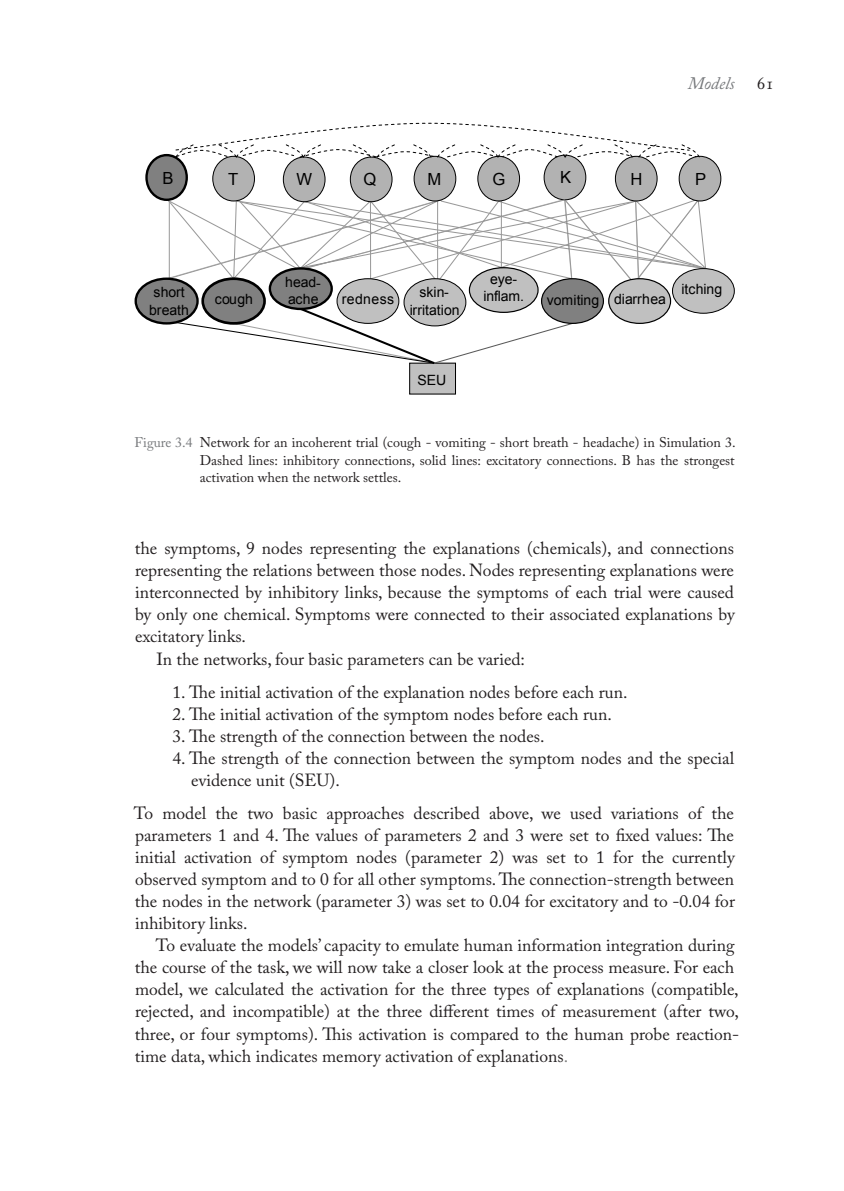
<style>
.page{position:relative;width:844px;height:1191px;background:#fff}
.page>*{position:absolute;margin:0;border:0;box-sizing:border-box;transform-origin:0 0}
.t1{font:17.5px/22.1px "Adobe Caslon Pro";color:#231f20}
.t2{font:italic 17.5px "Adobe Caslon Pro";color:#76787b}
.t3{font:16.8px "Arial";color:#000}
.t4{font:14.17px/17.2px "Arial";letter-spacing:-.005em;color:#000;text-align:center}
.t5{font:14.17px "Arial";letter-spacing:.03em;color:#000}
.t6{font:14px/17.5px "Adobe Caslon Pro";color:#231f20;text-align:justify}
.t7{font:14px "Adobe Caslon Pro";color:#76787b}
.s1{color:#808080}
</style>
<div class="page">
<div style="left:409px;top:363px;width:46px;height:31px;background:#c0c0c0"></div>
<div style="left:409px;top:362px;width:47px;height:32px;border:1px solid #000"></div>
<div style="left:608px;top:279px;width:62px;height:44px;background:#c0c0c0;border-radius:50%"></div>
<div style="left:608px;top:278px;width:63px;height:46px;border:1px solid #000;border-radius:50%"></div>
<div style="left:213px;top:156px;width:41px;height:45px;background:#b2b2b2;border-radius:50%"></div>
<div style="left:212px;top:156px;width:43px;height:45px;border:1px solid #000;border-radius:50%"></div>
<div style="left:283px;top:157px;width:42px;height:45px;background:#b2b2b2;border-radius:50%"></div>
<div style="left:283px;top:157px;width:42px;height:45px;border:1px solid #000;border-radius:50%"></div>
<div style="left:414px;top:156px;width:41px;height:45px;background:#b2b2b2;border-radius:50%"></div>
<div style="left:413px;top:156px;width:43px;height:45px;border:1px solid #000;border-radius:50%"></div>
<div style="left:477px;top:156px;width:42px;height:45px;background:#b2b2b2;border-radius:50%"></div>
<div style="left:477px;top:156px;width:43px;height:45px;border:1px solid #000;border-radius:50%"></div>
<div style="left:350px;top:157px;width:42px;height:45px;background:#b2b2b2;border-radius:50%"></div>
<div style="left:350px;top:157px;width:42px;height:45px;border:1px solid #000;border-radius:50%"></div>
<div style="left:615px;top:156px;width:42px;height:45px;background:#b2b2b2;border-radius:50%"></div>
<div style="left:614px;top:156px;width:43px;height:45px;border:1px solid #000;border-radius:50%"></div>
<div style="left:679px;top:156px;width:41px;height:45px;background:#b2b2b2;border-radius:50%"></div>
<div style="left:678px;top:156px;width:43px;height:45px;border:1px solid #000;border-radius:50%"></div>
<div style="left:544px;top:155px;width:41px;height:45px;background:#b2b2b2;border-radius:50%"></div>
<div style="left:543px;top:155px;width:43px;height:45px;border:1px solid #000;border-radius:50%"></div>
<svg style="left:168px;top:306px;width:404px;height:60px"></svg>
<div style="left:136px;top:279px;width:61px;height:44px;background:#808080;border-radius:50%"></div>
<div style="left:134px;top:277px;width:65px;height:47px;border:2px solid #000;border-radius:50%"></div>
<svg style="left:161px;top:188px;width:549px;height:98px"></svg>
<div style="left:146px;top:155px;width:41px;height:45px;background:#808080;border-radius:50%"></div>
<div style="left:145px;top:154px;width:43px;height:47px;border:2px solid #000;border-radius:50%"></div>
<div style="left:203px;top:279px;width:61px;height:44px;background:#808080;border-radius:50%"></div>
<div style="left:201px;top:277px;width:65px;height:48px;border:3px solid #000;border-radius:50%"></div>
<div style="left:270px;top:268px;width:61px;height:41px;background:#808080;border-radius:50%"></div>
<div style="left:268px;top:267px;width:65px;height:43px;border:2px solid #000;border-radius:50%"></div>
<div style="left:337px;top:279px;width:62px;height:44px;background:#c0c0c0;border-radius:50%"></div>
<div style="left:336px;top:278px;width:63px;height:46px;border:1px solid #000;border-radius:50%"></div>
<div style="left:541px;top:279px;width:62px;height:44px;background:#808080;border-radius:50%"></div>
<div style="left:541px;top:278px;width:63px;height:46px;border:1px solid #000;border-radius:50%"></div>
<div style="left:672px;top:268px;width:62px;height:45px;background:#c0c0c0;border-radius:50%"></div>
<div style="left:672px;top:268px;width:62px;height:46px;border:1px solid #000;border-radius:50%"></div>
<div style="left:404px;top:279px;width:61px;height:47px;background:#c0c0c0;border-radius:50%"></div>
<div style="left:403px;top:278px;width:63px;height:48px;border:1px solid #000;border-radius:50%"></div>
<div style="left:469px;top:268px;width:69px;height:44px;background:#c0c0c0;border-radius:50%"></div>
<div style="left:468px;top:267px;width:70px;height:46px;border:1px solid #000;border-radius:50%"></div>
<svg style="left:168px;top:123px;width:532px;height:37px"></svg>
<p class="t3" style="left:162px;top:167px;width:13px">B</p>
<p class="t2" style="left:687px;top:73px;width:49px">Models</p>
<p class="t1" style="left:756px;top:72px;width:19px">61</p>
<p class="t3" style="left:560px;top:166px;width:13px">K</p>
<p class="t3" style="left:228px;top:168px;width:12px">T</p>
<p class="t3" style="left:296px;top:168px;width:17px">W</p>
<p class="t3" style="left:363px;top:168px;width:14px">Q</p>
<p class="t3" style="left:427px;top:168px;width:15px">M</p>
<p class="t3" style="left:492px;top:168px;width:14px">G</p>
<p class="t3" style="left:630px;top:168px;width:13px">H</p>
<p class="t3" style="left:695px;top:168px;width:13px">P</p>
<p class="t4" style="left:483px;top:271px;width:42px">eye&shy;inflam.</p>
<p class="t4" style="left:285px;top:273px;width:37px;text-align:left">head&shy;ache</p>
<p class="t4" style="left:149px;top:284px;width:41px">short breath</p>
<p class="t4" style="left:614px;top:290px;width:53px">diarrhea</p>
<p class="t5" style="left:341px;top:289px;width:54px">redness</p>
<p class="t4" style="left:409px;top:284px;width:51px">skin&shy;irritation</p>
<p class="t4" style="left:546px;top:292px;width:54px">vomiting</p>
<p class="t4" style="left:215px;top:290px;width:39px">cough</p>
<p class="t4" style="left:681px;top:281px;width:42px">itching</p>
<p class="t4" style="left:417px;top:372px;width:30px">SEU</p>
<p class="t7" style="left:135px;top:434px;width:59px">Figure 3.4</p>
<p class="t6" style="left:200px;top:433px;width:537px">Network for an incoherent trial (cough - vomiting - short breath - headache) in Simulation 3.<br>Dashed lines: inhibitory connections, solid lines: excitatory connections. B has the strongest activation when the network settles.</p>
<p class="t1" style="left:135px;top:537px;width:600px">the symptoms, 9 nodes representing the explanations (chemicals), and connections</p>
<p class="t1" style="left:135px;top:559px;width:600px">representing the relations between those nodes. Nodes representing explanations were</p>
<p class="t1" style="left:135px;top:581px;width:600px">interconnected by inhibitory links, because the symptoms of each trial were caused</p>
<p class="t1" style="left:135px;top:603px;width:601px">by only one chemical. Symptoms were connected to their associated explanations by</p>
<p class="t1" style="left:135px;top:625px;width:112px">excitatory links.</p>
<p class="t1" style="left:156px;top:647px;width:370px">In the networks, four basic parameters can be varied:</p>
<p class="t1" style="left:172px;top:680px;width:456px">1. The initial activation of the explanation nodes before each run.</p>
<p class="t1" style="left:172px;top:702px;width:440px">2. The initial activation of the symptom nodes before each run.</p>
<p class="t1" style="left:172px;top:724px;width:373px">3. The strength of the connection between the nodes.</p>
<p class="t1" style="left:191px;top:746px;width:544px;text-indent:-19px">4. The strength of the connection between the symptom nodes and the special evidence unit (SEU).</p>
<p class="t1" style="left:134px;top:802px;width:602px;text-align:justify">To model the two basic approaches described above, we used variations of the parameters 1 and 4. The values of parameters 2 and 3 were set to fixed values: The initial activation of symptom nodes (parameter 2) was set to 1 for the currently observed symptom and to 0 for all other symptoms. The connection-strength between the nodes in the network (parameter 3) was set to 0.04 for excitatory and to ‑0.04 for inhibitory links.</p>
<p class="t1" style="left:135px;top:934px;width:605px;text-indent:21px">To evaluate the models’ capacity to emulate human information integration during the course of the task, we will now take a closer look at the process measure. For each model, we calculated the activation for the three types of explanations (compatible, rejected, and incompatible) at the three different times of measurement (after two, three, or four symptoms). This activation is compared to the human probe reaction&shy;time data, which indicates memory activation of explanations<span class="s1">.</span></p>
</div>
